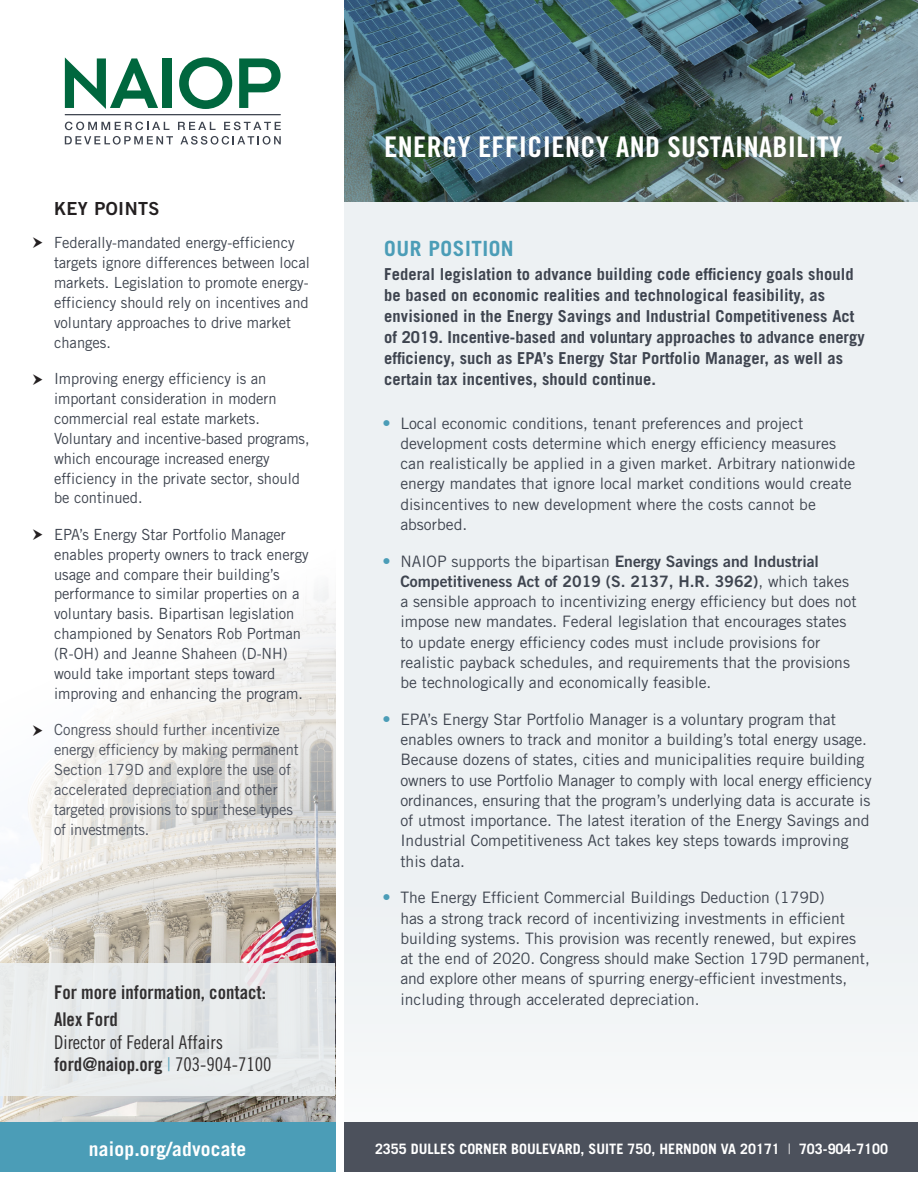
<style>
.page{position:relative;width:918px;height:1188px;background:#fff}
.page>*{position:absolute;margin:0;border:0;box-sizing:border-box;transform-origin:0 0}
.t1{font:28.5px "Trade Gothic LT Std Bd Cn 20";letter-spacing:.01em;color:#fff;scale:1.05 1}
.t2{font:700 21px "Trade Gothic LT Std";letter-spacing:.025em;color:#4b9db7}
.t3{font:700 19.5px "Trade Gothic LT Std";letter-spacing:.01em;color:#fff}
.t4{font:18.9px "Trade Gothic LT Std Bd Cn 20";color:#312f30}
.t5{font:18.9px "Trade Gothic LT Std Cn 18";color:#312f30}
.t6{font:18px "Trade Gothic LT Std Bd 2";letter-spacing:.025em;color:#231f20}
.t7{font:700 16.5px/21px "Trade Gothic LT Std";letter-spacing:.005em;color:#3e444f}
.t8{font:15.75px/20.2px "Trade Gothic LT Std";color:#3e444f}
.t9{font:15.3px/19.8px "Trade Gothic LT Std";color:#3e444f;scale:.96 1}
.t10{font:15.3px/19.8px "Trade Gothic LT Std";color:#4c515c;scale:.96 1}
.t11{font:700 14.25px "Trade Gothic LT Std";color:#fff}
.s1{font-family:"Trade Gothic LT Std";font-weight:300;color:#56a2bb}
.s2{font-family:"Trade Gothic LT Std Cn 18"}
.s3{font-size:16.5px;color:#4b9db7}
.s4{font-family:"Trade Gothic LT Std Bd 2"}
.s5{font-weight:300}
</style>
<div class="page">
<div style="left:344px;top:0;width:574px;height:1172px;background:#edf1f3"></div>
<img style="left:344px;top:0;width:574px;height:202px">
<div style="left:344px;top:1123px;width:574px;height:49px;background:#4c515c"></div>
<svg style="left:65px;top:57px;width:93px;height:52px"></svg>
<div style="left:163px;top:58px;width:9px;height:50px;background:#00673e"></div>
<svg style="left:179px;top:57px;width:53px;height:52px"></svg>
<svg style="left:239px;top:58px;width:42px;height:50px"></svg>
<hr style="left:65px;top:114px;width:216px;height:1px;background:#3e444f">
<svg style="left:65px;top:122px;width:104px;height:8px"></svg>
<svg style="left:178px;top:122px;width:38px;height:8px"></svg>
<svg style="left:224px;top:122px;width:57px;height:8px"></svg>
<svg style="left:65px;top:136px;width:108px;height:9px"></svg>
<svg style="left:180px;top:136px;width:101px;height:9px"></svg>
<img style="left:0;top:586px;width:335px;height:537px">
<div style="left:0;top:963px;width:335px;height:133px;background:linear-gradient(to right,#eaedee,#e3e6e8)"></div>
<div style="left:0;top:1123px;width:335px;height:49px;background:#4b9db7"></div>
<svg style="left:33px;top:725px;width:26px;height:12px"></svg>
<p class="t6" style="left:54px;top:197px;width:107px">KEY POINTS</p>
<p class="t9" style="left:54px;top:233px;width:268px">Federally-mandated energy-efficiency targets ignore differences between local markets. Legislation to promote energy&shy;efficiency should rely on incentives and voluntary approaches to drive market changes.</p>
<p class="t9" style="left:54px;top:369px;width:268px">Improving energy efficiency is an important consideration in modern commercial real estate markets.<br>Voluntary and incentive-based programs, which encourage increased energy efficiency in the private sector, should be continued.</p>
<p class="t9" style="left:54px;top:524px;width:267px">EPA’s Energy Star Portfolio Manager enables property owners to track energy usage and compare their building’s performance to similar properties on a voluntary basis. Bipartisan legislation championed by Senators Rob Portman (R-OH) and Jeanne Shaheen (D-NH) would take important steps toward improving and enhancing the program.</p>
<p class="t10" style="left:54px;top:720px;width:256px">Congress should further incentivize energy efficiency by making permanent Section 179D and explore the use of accelerated depreciation and other targeted provisions to spur these types of investments.</p>
<p class="t4" style="left:54px;top:981px;width:213px">For more information, contact:</p>
<p class="t4" style="left:54px;top:1008px;width:65px">Alex Ford</p>
<p class="t5" style="left:54px;top:1031px;width:171px">Director of Federal Affairs</p>
<p class="t4" style="left:54px;top:1053px;width:219px">ford@naiop.org <span class="s1">|</span> <span class="s2">703-904-7100</span></p>
<p class="t3" style="left:89px;top:1137px;width:159px">naiop.org/advocate</p>
<p class="t1" style="left:384px;top:130px;width:438px">ENERGY EFFICIENCY AND SUSTAINABILITY</p>
<p class="t2" style="left:384px;top:235px;width:131px">OUR POSITION</p>
<p class="t7" style="left:384px;top:263px;width:482px">Federal legislation to advance building code efficiency goals should be based on economic realities and technological feasibility, as envisioned in the Energy Savings and Industrial Competitiveness Act of 2019. Incentive-based and voluntary approaches to advance energy efficiency, such as EPA’s Energy Star Portfolio Manager, as well as certain tax incentives, should continue.</p>
<p class="t8" style="left:400px;top:413px;width:456px;text-indent:-18px"><span class="s3">•</span> Local economic conditions, tenant preferences and project development costs determine which energy efficiency measures can realistically be applied in a given market. Arbitrary nationwide energy mandates that ignore local market conditions would create disincentives to new development where the costs cannot be absorbed.</p>
<p class="t8" style="left:400px;top:551px;width:458px;text-indent:-18px"><span class="s3">•</span> NAIOP supports the bipartisan <span class="s4">Energy Savings and Industrial Competitiveness Act of 2019 (S. 2137, H.R. 3962)</span>, which takes a sensible approach to incentivizing energy efficiency but does not impose new mandates. Federal legislation that encourages states to update energy efficiency codes must include provisions for</p>
<p class="t8" style="left:400px;top:652px;width:451px">realistic payback schedules, and requirements that the provisions be technologically and economically feasible.</p>
<p class="t8" style="left:400px;top:709px;width:473px;text-indent:-18px"><span class="s3">•</span> EPA’s Energy Star Portfolio Manager is a voluntary program that enables owners to track and monitor a building’s total energy usage.<br>Because dozens of states, cities and municipalities require building owners to use Portfolio Manager to comply with local energy efficiency ordinances, ensuring that the program’s underlying data is accurate is of utmost importance. The latest iteration of the Energy Savings and Industrial Competitiveness Act takes key steps towards improving this data.</p>
<p class="t8" style="left:400px;top:887px;width:471px;text-indent:-18px"><span class="s3">•</span> The Energy Efficient Commercial Buildings Deduction (179D)<br>has a strong track record of incentivizing investments in efficient building systems. This provision was recently renewed, but expires at the end of 2020. Congress should make Section 179D permanent, and explore other means of spurring energy-efficient investments, including through accelerated depreciation.</p>
<p class="t11" style="left:375px;top:1140px;width:515px">2355 DULLES CORNER BOULEVARD, SUITE 750, HERNDON VA 20171 <span class="s5">|</span> 703-904-7100</p>
</div>
